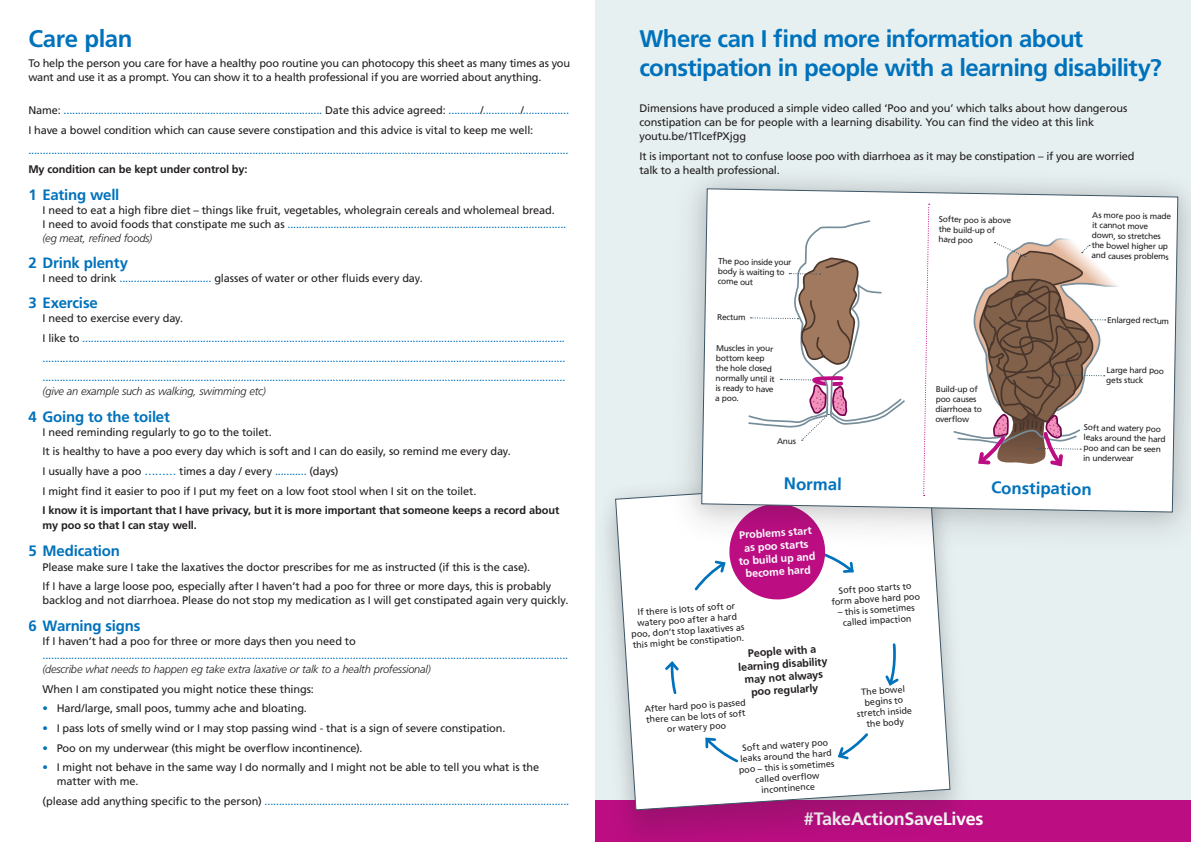
<style>
.page{position:relative;width:1191px;height:842px;background:#fff}
.page>*{position:absolute;margin:0;border:0;box-sizing:border-box;transform-origin:0 0}
.t1{font:700 24px/28.8px "Frutiger";letter-spacing:-.025em;color:#0072bc}
.t2{font:700 18px "Frutiger";letter-spacing:-.015em;color:#fff}
.t3{font:700 16.8px "Frutiger";color:#0072bc}
.t4{font:700 15px "Frutiger";letter-spacing:-.015em;color:#0072bc}
.t5{font:11px/14px "Frutiger";letter-spacing:-.015em;color:#231f20}
.t6{font:11px/14px "Frutiger";letter-spacing:-.01em;color:#0072bc}
.t7{font:700 11px/15px "Frutiger";letter-spacing:-.01em;color:#231f20}
.text{font:700 10.8px/13px "Frutiger";color:#231f20;text-align:center}
.text-2{font:700 10.8px/13px "Frutiger";color:#fff;text-align:center}
.text-3{font:9px/10.8px "Frutiger";color:#231f20;text-align:center}
.t8{font:8.4px/10.1px "Frutiger";color:#231f20}
.s1{color:#231f20}
.s2{color:#0072bc}
.s3{font-weight:300;font-style:italic}
.s4{font-weight:300;font-style:italic;color:#231f20}
</style>
<div class="page">
<div style="left:595px;top:0;width:596px;height:842px;background:#e7f0f1"></div>
<div style="left:595px;top:801px;width:596px;height:41px;background:#bc0d83"></div>
<div style="left:591px;top:477px;width:383px;height:365px;background:#231f20;opacity:.15"></div>
<svg style="left:597px;top:477px;width:371px;height:351px"></svg>
<svg style="left:615px;top:478px;width:335px;height:332px"></svg>
<svg style="left:883px;top:642px;width:18px;height:46px"></svg>
<svg style="left:703px;top:735px;width:37px;height:30px"></svg>
<svg style="left:662px;top:659px;width:19px;height:37px"></svg>
<svg style="left:692px;top:557px;width:164px;height:44px"></svg>
<svg style="left:836px;top:731px;width:34px;height:30px"></svg>
<div style="left:664px;top:160px;width:527px;height:397px;background:#231f20;opacity:.15"></div>
<svg style="left:680px;top:167px;width:511px;height:366px;fill:#dde5e6"></svg>
<svg style="left:701px;top:188px;width:477px;height:325px"></svg>
<p class="t1" style="left:28px;top:24px;width:106px">Care plan</p>
<p class="t5" style="left:28px;top:56px;width:543px">To help the person you care for have a healthy poo routine you can photocopy this sheet as many times as you want and use it as a prompt. You can show it to a health professional if you are worried about anything.</p>
<p class="t6" style="left:28px;top:103px;width:542px"><span class="s1">Name:</span> .......................................................................................... <span class="s1">Date this advice agreed:</span> ...........<span class="s1">/</span>.............<span class="s1">/</span>................</p>
<p class="t5" style="left:28px;top:123px;width:506px">I have a bowel condition which can cause severe constipation and this advice is vital to keep me well:</p>
<p class="t6" style="left:28px;top:143px;width:541px">............................................................................................................................................................................................</p>
<p class="t7" style="left:28px;top:162px;width:221px">My condition can be kept under control by:</p>
<p class="t4" style="left:28px;top:186px;width:93px">1 Eating well</p>
<p class="t5" style="left:43px;top:203px;width:525px">I need to eat a high fibre diet – things like fruit, vegetables, wholegrain cereals and wholemeal bread.<br>I need to avoid foods that constipate me such as <span class="s2">................................................................................................. </span><span class="s3">(eg meat, refined foods)</span></p>
<p class="t4" style="left:28px;top:254px;width:101px">2 Drink plenty</p>
<p class="t5" style="left:43px;top:271px;width:382px">I need to drink <span class="s2">................................</span> glasses of water or other fluids every day.</p>
<p class="t4" style="left:28px;top:294px;width:71px">3 Exercise</p>
<p class="t5" style="left:43px;top:311px;width:142px">I need to exercise every day.</p>
<p class="t6" style="left:43px;top:331px;width:524px"><span class="s1">I like to</span> ........................................................................................................................................................................</p>
<p class="t6" style="left:43px;top:351px;width:524px">......................................................................................................................................................................................</p>
<p class="t6" style="left:43px;top:370px;width:524px">...................................................................................................................................................................................... <span class="s4">(give an example such as walking, swimming etc)</span></p>
<p class="t4" style="left:28px;top:408px;width:143px">4 Going to the toilet</p>
<p class="t5" style="left:43px;top:425px;width:231px">I need reminding regularly to go to the toilet.</p>
<p class="t5" style="left:43px;top:444px;width:470px">It is healthy to have a poo every day which is soft and I can do easily, so remind me every day.</p>
<p class="t5" style="left:43px;top:464px;width:297px">I usually have a poo <span class="s2">………</span> times a day / every <span class="s2">...........</span> (days)</p>
<p class="t5" style="left:43px;top:484px;width:435px">I might find it easier to poo if I put my feet on a low foot stool when I sit on the toilet.</p>
<p class="t7" style="left:43px;top:503px;width:518px">I know it is important that I have privacy, but it is more important that someone keeps a record about my poo so that I can stay well.</p>
<p class="t4" style="left:28px;top:542px;width:93px">5 Medication</p>
<p class="t5" style="left:43px;top:560px;width:489px">Please make sure I take the laxatives the doctor prescribes for me as instructed (if this is the case).</p>
<p class="t5" style="left:43px;top:579px;width:527px">If I have a large loose poo, especially after I haven’t had a poo for three or more days, this is probably backlog and not diarrhoea. Please do not stop my medication as I will get constipated again very quickly.</p>
<p class="t4" style="left:28px;top:617px;width:114px">6 Warning signs</p>
<p class="t6" style="left:43px;top:634px;width:527px"><span class="s1">If I haven’t had a poo for three or more days then you need to </span>....................................................................................................................................................................................... <span class="s4">(describe what needs to happen eg take extra laxative or talk to a health professional)</span></p>
<p class="t5" style="left:43px;top:681px;width:273px">When I am constipated you might notice these things:</p>
<p class="t5" style="left:43px;top:701px;width:266px"><span class="s2">•</span> Hard/large, small poos, tummy ache and bloating.</p>
<p class="t5" style="left:43px;top:721px;width:464px"><span class="s2">•</span> I pass lots of smelly wind or I may stop passing wind - that is a sign of severe constipation.</p>
<p class="t5" style="left:43px;top:741px;width:321px"><span class="s2">•</span> Poo on my underwear (this might be overflow incontinence).</p>
<p class="t5" style="left:57px;top:760px;width:484px;text-indent:-14px"><span class="s2">•</span> I might not behave in the same way I do normally and I might not be able to tell you what is the matter with me.</p>
<p class="t6" style="left:43px;top:794px;width:528px"><span class="s1">(please add anything specific to the person)</span> ..........................................................................................................</p>
<p class="t1" style="left:639px;top:24px;width:524px">Where can I find more information about constipation in people with a learning disability?</p>
<p class="t5" style="left:639px;top:101px;width:489px">Dimensions have produced a simple video called ‘Poo and you’ which talks about how dangerous constipation can be for people with a learning disability. You can find the video at this link youtu.be/1TlcefPXjgg</p>
<p class="t5" style="left:639px;top:149px;width:496px">It is important not to confuse loose poo with diarrhoea as it may be constipation – if you are worried talk to a health professional.</p>
<p class="t8" style="left:718px;top:256px;width:75px;rotate:1deg">The poo inside your body is waiting to come out</p>
<p class="t8" style="left:939px;top:214px;width:74px;rotate:1deg">Softer poo is above the build-up of hard poo</p>
<p class="t8" style="left:1092px;top:210px;width:80px;rotate:1deg">As more poo is made it cannot move down, so stretches the bowel higher up and causes problems</p>
<p class="t8" style="left:717px;top:312px;width:30px;rotate:1deg">Rectum</p>
<p class="t8" style="left:716px;top:342px;width:61px;rotate:1deg">Muscles in your bottom keep the hole closed normally until it is ready to have a poo.</p>
<p class="t8" style="left:1107px;top:315px;width:63px;rotate:1deg">Enlarged rectum</p>
<p class="t8" style="left:1106px;top:365px;width:59px;rotate:1deg">Large hard poo gets stuck</p>
<p class="t8" style="left:1084px;top:422px;width:84px;rotate:1deg">Soft and watery poo leaks around the hard poo and can be seen in underwear</p>
<p class="t8" style="left:936px;top:383px;width:48px;rotate:1deg">Build-up of poo causes diarrhoea to overfl ow</p>
<p class="t8" style="left:777px;top:436px;width:21px;rotate:1deg">Anus</p>
<p class="t3" style="left:784px;top:474px;width:59px;rotate:1deg">Normal</p>
<p class="t3" style="left:991px;top:478px;width:102px;rotate:1deg">Constipation</p>
<p class="text-2" style="left:736px;top:529px;width:78px;rotate:-4deg">Problems start as poo starts to build up and become hard</p>
<p class="text-3" style="left:830px;top:586px;width:90px;rotate:-4deg">Soft poo starts to form above hard poo</p>
<p class="text-3" style="left:837px;top:607px;width:78px;rotate:-4deg">– this is sometimes called impaction</p>
<p class="text-3" style="left:629px;top:607px;width:115px;rotate:-4deg">If there is lots of soft or watery poo after a hard poo, don’t stop laxatives as this might be constipation.</p>
<p class="text" style="left:737px;top:648px;width:91px;rotate:-4deg">People with a learning disability may not always poo regularly</p>
<p class="text-3" style="left:855px;top:687px;width:57px;rotate:-4deg">The bowel begins to stretch inside the body</p>
<p class="text-3" style="left:644px;top:704px;width:103px;rotate:-4deg">After hard poo is passed there can be lots of soft or watery poo</p>
<p class="text-3" style="left:737px;top:743px;width:97px;rotate:-4deg">Soft and watery poo leaks around the hard poo – this is sometimes called overfl ow incontinence</p>
<p class="t2" style="left:804px;top:808px;width:181px">#TakeActionSaveLives</p>
</div>
